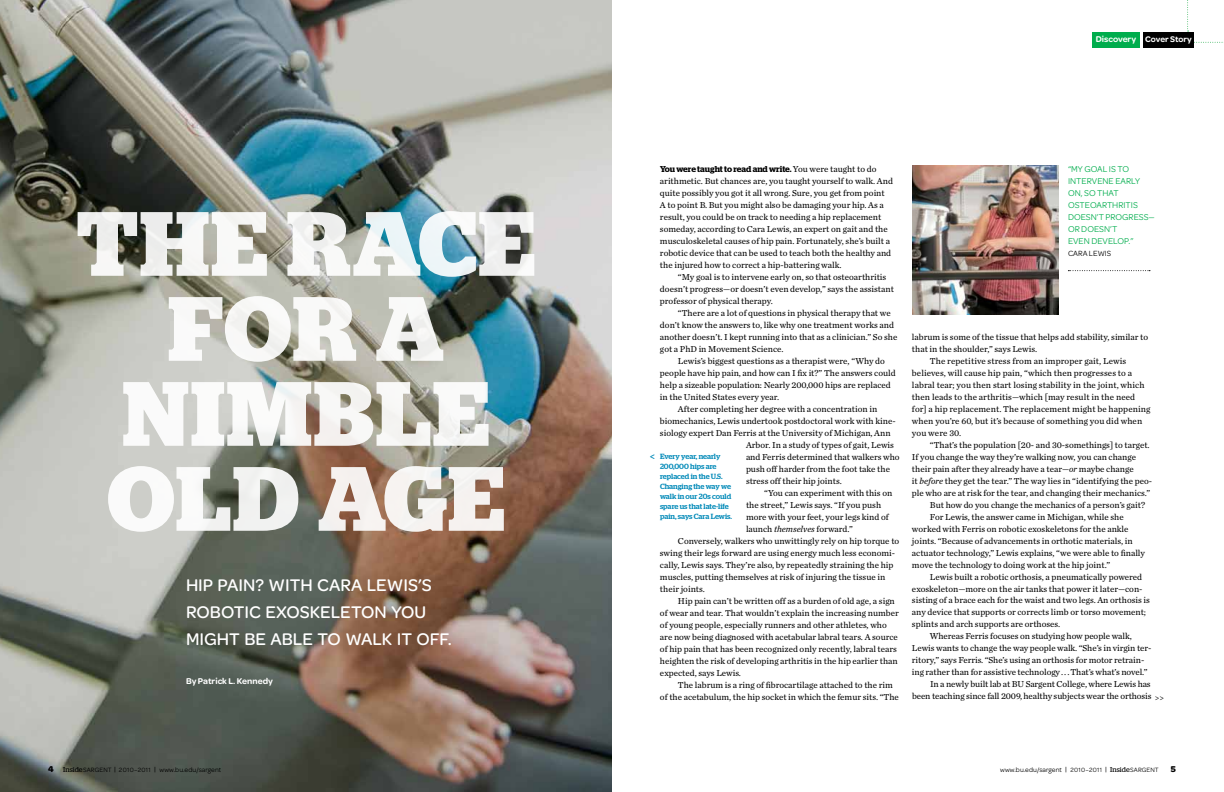
<style>
.page{position:relative;width:1224px;height:792px;background:#fff}
.page>*{position:absolute;margin:0;border:0;box-sizing:border-box;transform-origin:0 0}
.t1{font:700 91px/85px "Stag";letter-spacing:.02em;color:#fff;text-align:center}
.t2{font:500 18px/27px "Omnes";color:#fff}
.t3{font:10px "Stag";color:#0089b8}
.t4{font:9px/12px "Chronicle Text G2";color:#000}
.t5{font:9px/12px "Omnes";color:#00ad4d}
.t6{font:600 9px "Omnes";color:#fff}
.t7{font:600 8.7px "Omnes";color:#fff}
.t8{font:600 8.5px "Stag";color:#000}
.t9{font:8px "Omnes";color:#000}
.t10{font:500 7.5px/10px "Stag";color:#0089b8}
.t11{font:7px "Omnes";letter-spacing:.01em;color:#000}
.s1{font-weight:700;font-size:9px}
.s2{font-family:"Stag"}
.s3{font-size:6.6px}
.s4{font-size:6.5px}
.s5{font-size:9px}
.s6{font-family:"Chronicle Text G2";font-weight:400;font-size:9px}
.s7{font-style:italic}
</style>
<div class="page">
<img style="left:0;top:0;width:612px;height:792px">
<svg style="left:1194px;top:42px;width:30px;height:1px"></svg>
<svg style="left:1187px;top:0;width:2px;height:32px"></svg>
<div style="left:1092px;top:32px;width:48px;height:16px;background:#00ad4d"></div>
<div style="left:1143px;top:32px;width:51px;height:16px;background:#000"></div>
<svg style="left:1068px;top:270px;width:82px;height:1px"></svg>
<img style="left:912px;top:165px;width:146px;height:150px">
<h1 class="t1" style="left:77px;top:202px;width:460px">THE RACE<br>FOR A<br>NIMBLE<br>OLD AGE</h1>
<h2 class="t2" style="left:186px;top:572px;width:267px">HIP PAIN? WITH CARA LEWIS’S<br>ROBOTIC EXOSKELETON YOU<br>MIGHT BE ABLE TO WALK IT OFF.</h2>
<p class="t6" style="left:186px;top:676px;width:88px">By Patrick L. Kennedy</p>
<p class="t11" style="left:48px;top:766px;width:175px"><span class="s1">4</span> <span class="s2">Inside</span><span class="s3">SARGENT</span> <span class="s2">|</span> <span class="s4">2010–2011</span> <span class="s2">|</span> WWW.BU.EDU/SARGENT</p>
<p class="t7" style="left:1096px;top:34px;width:98px"><span class="s5">Discovery</span> Cover Story</p>
<p class="t8" style="left:660px;top:164px;width:218px">You were taught to read and write. <span class="s6">You were taught to do</span></p>
<p class="t4" style="left:660px;top:175px;width:234px">arithmetic. But chances are, you taught yourself to walk. And quite possibly you got it all wrong. Sure, you get from point<br>A to point B. But you might also be damaging your hip. As a result, you could be on track to needing a hip replacement someday, according to Cara Lewis, an expert on gait and the musculoskeletal causes of hip pain. Fortunately, she’s built a robotic device that can be used to teach both the healthy and the injured how to correct a hip-battering walk.</p>
<p class="t4" style="left:660px;top:271px;width:235px;text-indent:18px">“My goal is to intervene early on, so that osteoarthritis doesn’t progress—or doesn’t even develop,” says the assistant professor of physical therapy.</p>
<p class="t4" style="left:660px;top:307px;width:239px;text-indent:18px">“There are a lot of questions in physical therapy that we don’t know the answers to, like why one treatment works and another doesn’t. I kept running into that as a clinician.” So she got a PhD in Movement Science.</p>
<p class="t4" style="left:678px;top:355px;width:208px">Lewis’s biggest questions as a therapist were, “Why do</p>
<p class="t4" style="left:660px;top:367px;width:237px">people have hip pain, and how can I fix it?” The answers could</p>
<p class="t4" style="left:660px;top:379px;width:232px">help a sizeable population: Nearly 200,000 hips are replaced</p>
<p class="t4" style="left:660px;top:391px;width:121px">in the United States every year.</p>
<p class="t4" style="left:678px;top:403px;width:201px">After completing her degree with a concentration in</p>
<p class="t4" style="left:660px;top:415px;width:237px">biomechanics, Lewis undertook postdoctoral work with kine-</p>
<p class="t4" style="left:660px;top:427px;width:232px">siology expert Dan Ferris at the University of Michigan, Ann</p>
<p class="t4" style="left:746px;top:439px;width:150px">Arbor. In a study of types of gait, Lewis</p>
<p class="t4" style="left:746px;top:451px;width:155px">and Ferris determined that walkers who</p>
<p class="t4" style="left:746px;top:463px;width:146px">push off harder from the foot take the</p>
<p class="t4" style="left:746px;top:475px;width:97px">stress off their hip joints.</p>
<p class="t4" style="left:764px;top:487px;width:130px">“You can experiment with this on</p>
<p class="t4" style="left:746px;top:499px;width:137px">the street,” Lewis says. “If you push</p>
<p class="t4" style="left:746px;top:511px;width:144px">more with your feet, your legs kind of</p>
<p class="t4" style="left:746px;top:523px;width:108px">launch <span class="s7">themselves</span> forward.”</p>
<p class="t4" style="left:678px;top:535px;width:223px">Conversely, walkers who unwittingly rely on hip torque to</p>
<p class="t4" style="left:660px;top:547px;width:237px">swing their legs forward are using energy much less economi-</p>
<p class="t4" style="left:660px;top:559px;width:235px">cally, Lewis says. They’re also, by repeatedly straining the hip</p>
<p class="t4" style="left:660px;top:571px;width:227px">muscles, putting themselves at risk of injuring the tissue in</p>
<p class="t4" style="left:660px;top:583px;width:46px">their joints.</p>
<p class="t4" style="left:678px;top:595px;width:218px">Hip pain can’t be written off as a burden of old age, a sign</p>
<p class="t4" style="left:660px;top:607px;width:240px">of wear and tear. That wouldn’t explain the increasing number</p>
<p class="t4" style="left:660px;top:619px;width:228px">of young people, especially runners and other athletes, who</p>
<p class="t4" style="left:660px;top:631px;width:239px">are now being diagnosed with acetabular labral tears. A source</p>
<p class="t4" style="left:660px;top:643px;width:238px">of hip pain that has been recognized only recently, labral tears</p>
<p class="t4" style="left:660px;top:655px;width:239px">heighten the risk of developing arthritis in the hip earlier than</p>
<p class="t4" style="left:660px;top:667px;width:83px">expected, says Lewis.</p>
<p class="t4" style="left:678px;top:679px;width:216px">The labrum is a ring of fibrocartilage attached to the rim</p>
<p class="t4" style="left:660px;top:691px;width:240px">of the acetabulum, the hip socket in which the femur sits. “The</p>
<p class="t10" style="left:660px;top:452px;width:73px">Every year, nearly<br>200,000 hips are replaced in the U.S.<br>Changing the way we walk in our 20s could spare us that late-life pain, says Cara Lewis.</p>
<p class="t3" style="left:650px;top:451px;width:6px">&lt;</p>
<p class="t5" style="left:1068px;top:163px;width:88px">“MY GOAL IS TO<br>INTERVENE EARLY<br>O N, SO THAT<br>OSTEOARTHRITIS<br>DOESN’T -PROGRESS—<br>OR DOESN’T<br>EVEN -D EVELOP.”</p>
<p class="t9" style="left:1068px;top:249px;width:44px">CARA LEW IS</p>
<p class="t4" style="left:912px;top:330px;width:238px">labrum is some of the tissue that helps add stability, similar to</p>
<p class="t4" style="left:912px;top:342px;width:127px">that in the shoulder,” says Lewis.</p>
<p class="t4" style="left:930px;top:354px;width:198px">The repetitive stress from an improper gait, Lewis</p>
<p class="t4" style="left:912px;top:366px;width:222px">believes, will cause hip pain, “which then progresses to a</p>
<p class="t4" style="left:912px;top:378px;width:234px">labral tear; you then start losing stability in the joint, which</p>
<p class="t4" style="left:912px;top:390px;width:225px">then leads to the arthritis—which [may result in the need</p>
<p class="t4" style="left:912px;top:402px;width:240px">for] a hip replacement. The replacement might be happening</p>
<p class="t4" style="left:912px;top:414px;width:232px">when you’re 60, but it’s because of something you did when</p>
<p class="t4" style="left:912px;top:426px;width:51px">you were 30.</p>
<p class="t4" style="left:930px;top:438px;width:221px">“That’s the population [20- and 30-somethings] to target.</p>
<p class="t4" style="left:912px;top:450px;width:226px">If you change the way they’re walking now, you can change</p>
<p class="t4" style="left:912px;top:462px;width:223px">their pain after they already have a tear—<span class="s7">or</span> maybe change</p>
<p class="t4" style="left:912px;top:474px;width:242px">it <span class="s7">before</span> they get the tear.” The way lies in “identifying the peo-</p>
<p class="t4" style="left:912px;top:486px;width:240px">ple who are at risk for the tear, and changing their mechanics.”</p>
<p class="t4" style="left:930px;top:498px;width:217px">But how do you change the mechanics of a person’s gait?</p>
<p class="t4" style="left:930px;top:510px;width:195px">For Lewis, the answer came in Michigan, while she</p>
<p class="t4" style="left:912px;top:522px;width:218px">worked with Ferris on robotic exoskeletons for the ankle</p>
<p class="t4" style="left:912px;top:534px;width:222px">joints. “Because of advancements in orthotic materials, in</p>
<p class="t4" style="left:912px;top:546px;width:235px">actuator technology,” Lewis explains, “we were able to finally</p>
<p class="t4" style="left:912px;top:558px;width:200px">move the technology to doing work at the hip joint.”</p>
<p class="t4" style="left:930px;top:570px;width:214px">Lewis built a robotic orthosis, a pneumatically powered</p>
<p class="t4" style="left:912px;top:582px;width:232px">exoskeleton—more on the air tanks that power it later—con-</p>
<p class="t4" style="left:912px;top:594px;width:240px">sisting of a brace each for the waist and two legs. An orthosis is</p>
<p class="t4" style="left:912px;top:606px;width:236px">any device that supports or corrects limb or torso movement;</p>
<p class="t4" style="left:912px;top:618px;width:150px">splints and arch supports are orthoses.</p>
<p class="t4" style="left:930px;top:630px;width:203px">Whereas Ferris focuses on studying how people walk,</p>
<p class="t4" style="left:912px;top:642px;width:241px">Lewis wants to change the way people walk. “She’s in virgin ter-</p>
<p class="t4" style="left:912px;top:654px;width:234px">ritory,” says Ferris. “She’s using an orthosis for motor retrain-</p>
<p class="t4" style="left:912px;top:666px;width:237px">ing rather than for assistive technology...That’s what’s novel.”</p>
<p class="t4" style="left:930px;top:678px;width:222px">In a newly built lab at BU Sargent College, where Lewis has</p>
<p class="t4" style="left:912px;top:690px;width:241px">been teaching since fall 2009, healthy subjects wear the orthosis</p>
<p class="t4" style="left:1155px;top:691px;width:11px">&gt;&gt;</p>
<p class="t11" style="left:1000px;top:766px;width:177px">WWW.BU.EDU/SARGENT <span class="s2">|</span> <span class="s4">2010–2011</span> <span class="s2">| Inside</span><span class="s3">SARGENT</span> <span class="s1">5</span></p>
</div>
